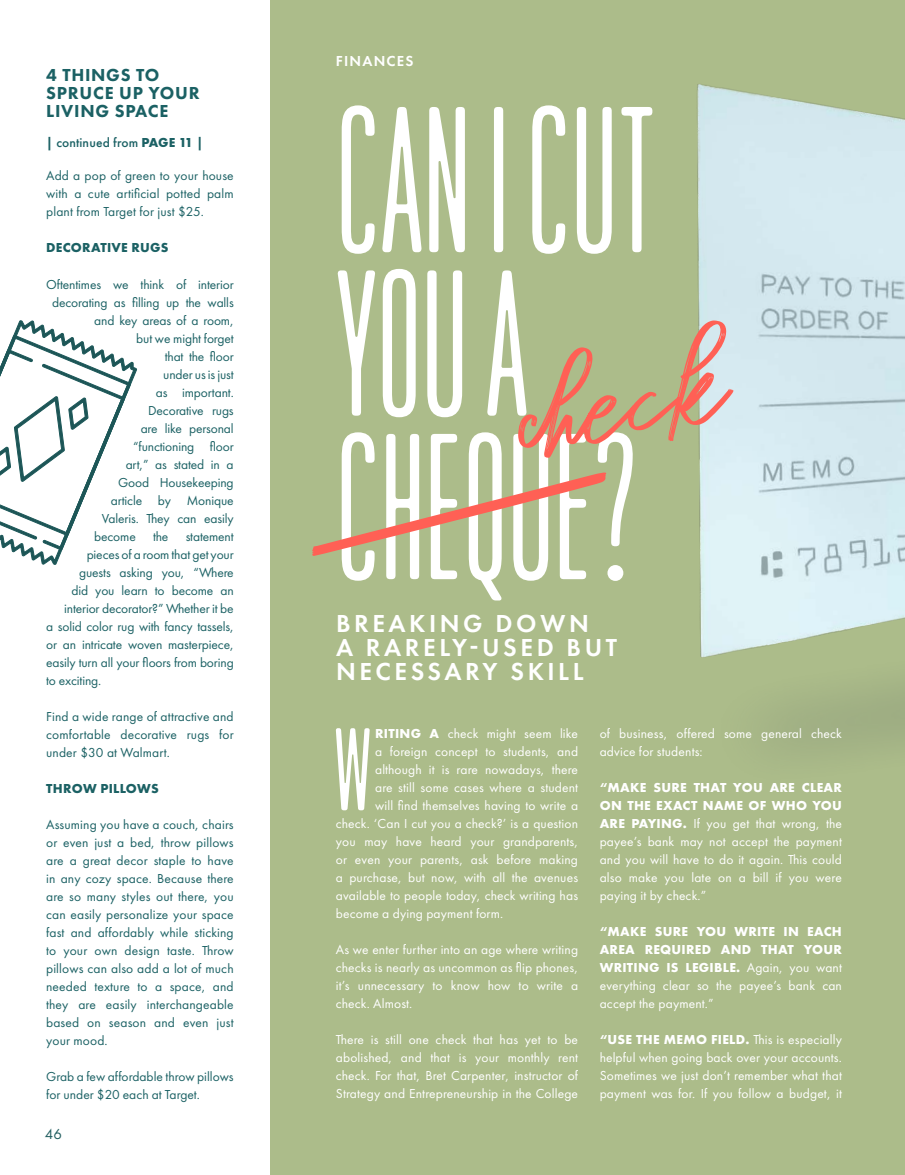
<style>
.page{position:relative;width:905px;height:1175px;background:#fff}
.page>*{position:absolute;margin:0;border:0;box-sizing:border-box;transform-origin:0 0}
.Pull_Quote{font:100 193.65px/163.4px "Cervo Neue Con";color:#fff}
.Body_Text{font:100 109.5px "Cervo Neue Con";color:#fff}
.Pull_Quote-2{font:600 25.5px/24px "Futura PT";letter-spacing:.14em;color:#fff}
.Pull_Quote-3{font:800 18px/18px "Futura PT";letter-spacing:.04em;color:#1b6164}
.Pull_Quote-4{font:600 15px "Futura PT";letter-spacing:.08em;color:#fff}
.Pull_Quote-5{font:15px "Futura PT";color:#225e60}
.Body_Text-2{font:13.5px/18px "Futura PT";letter-spacing:.01em;color:#fff;text-align:justify}
.Body_Text-3{font:13.5px/18px "Futura PT";letter-spacing:-.01em;color:#1b6164;text-align:justify}
.Body_Text-4{font:700 13.5px "Futura PT";letter-spacing:.02em;color:#1b6164}
.Body_Text-5{font:500 13.5px "Futura PT";letter-spacing:.01em;color:#1b6164}
.s1{font-weight:700}
</style>
<div class="page">
<div style="left:271px;top:0;width:633px;height:1174px;background:#acbc8a"></div>
<svg style="left:0;top:320px;width:137px;height:245px"></svg>
<svg style="left:312px;top:472px;width:294px;height:84px"></svg>
<img style="left:697px;top:84px;width:207px;height:657px">
<svg style="left:518px;top:320px;width:215px;height:138px"></svg>
<p class="Pull_Quote-3" style="left:46px;top:66px;width:115px">4 THINGS TO</p>
<p class="Pull_Quote-3" style="left:46px;top:84px;width:155px">SPRUCE UP YOUR<br>LIVING SPACE</p>
<p class="Body_Text-5" style="left:46px;top:134px;width:158px"><span class="s1">|</span> continued from <span class="s1">PAGE 11 |</span></p>
<p class="Body_Text-3" style="left:46px;top:167px;width:189px">Add a pop of green to your house with a cute artificial potted palm plant from Target for just $25.</p>
<p class="Body_Text-4" style="left:46px;top:239px;width:124px">DECORATIVE RUGS</p>
<p class="Body_Text-3" style="left:46px;top:275px;width:189px">Oftentimes we think of interior</p>
<p class="Body_Text-3" style="left:52px;top:293px;width:183px">decorating as filling up the walls</p>
<p class="Body_Text-3" style="left:94px;top:311px;width:141px">and key areas of a room,</p>
<p class="Body_Text-3" style="left:136px;top:329px;width:99px">but we might forget</p>
<p class="Body_Text-3" style="left:165px;top:347px;width:70px">that the floor</p>
<p class="Body_Text-3" style="left:163px;top:365px;width:72px">under us is just</p>
<p class="Body_Text-3" style="left:156px;top:383px;width:80px">as important.</p>
<p class="Body_Text-3" style="left:148px;top:401px;width:87px">Decorative rugs</p>
<p class="Body_Text-3" style="left:141px;top:419px;width:95px">are like personal</p>
<p class="Body_Text-3" style="left:133px;top:437px;width:102px">“functioning floor</p>
<p class="Body_Text-3" style="left:126px;top:455px;width:110px">art,” as stated in a</p>
<p class="Body_Text-3" style="left:118px;top:473px;width:117px">Good Housekeeping</p>
<p class="Body_Text-3" style="left:111px;top:491px;width:124px">article by Monique</p>
<p class="Body_Text-3" style="left:102px;top:509px;width:134px">Valeris. They can easily</p>
<p class="Body_Text-3" style="left:94px;top:527px;width:43px">become</p>
<p class="Body_Text-3" style="left:153px;top:527px;width:17px">the</p>
<p class="Body_Text-3" style="left:186px;top:527px;width:50px">statement</p>
<p class="Body_Text-3" style="left:87px;top:545px;width:149px">pieces of a room that get your</p>
<p class="Body_Text-3" style="left:79px;top:563px;width:156px">guests asking you, “Where</p>
<p class="Body_Text-3" style="left:72px;top:581px;width:163px">did you learn to become an</p>
<p class="Body_Text-3" style="left:64px;top:599px;width:171px">interior decorator?” Whether it be</p>
<p class="Body_Text-3" style="left:46px;top:617px;width:189px">a solid color rug with fancy tassels,</p>
<p class="Body_Text-3" style="left:46px;top:635px;width:189px">or an intricate woven masterpiece,</p>
<p class="Body_Text-3" style="left:46px;top:653px;width:189px">easily turn all your floors from boring</p>
<p class="Body_Text-3" style="left:46px;top:671px;width:57px">to exciting.</p>
<p class="Body_Text-3" style="left:46px;top:707px;width:189px">Find a wide range of attractive and comfortable decorative rugs for under $30 at Walmart.</p>
<p class="Body_Text-4" style="left:46px;top:779px;width:114px">THROW PILLOWS</p>
<p class="Body_Text-3" style="left:46px;top:815px;width:189px">Assuming you have a couch, chairs or even just a bed, throw pillows are a great decor staple to have in any cozy space. Because there are so many styles out there, you can easily personalize your space fast and affordably while sticking to your own design taste. Throw pillows can also add a lot of much needed texture to a space, and they are easily interchangeable based on season and even just your mood.</p>
<p class="Body_Text-3" style="left:46px;top:1067px;width:189px">Grab a few affordable throw pillows for under $20 each at Target.</p>
<p class="Pull_Quote-5" style="left:45px;top:1125px;width:19px">46</p>
<p class="Pull_Quote-4" style="left:336px;top:52px;width:79px">FINANCES</p>
<p class="Pull_Quote" style="left:336px;top:103px;width:322px">CAN I CUT<br>YOU A<br>CHEQUE?</p>
<p class="Pull_Quote-2" style="left:336px;top:610px;width:282px">BREAKING DOWN<br>A RARELY-USED BUT<br>NECESSARY SKILL</p>
<p class="Body_Text" style="left:335px;top:705px;width:37px">W</p>
<p class="Body_Text-2" style="left:375px;top:724px;width:204px"><span class="s1">RITING A</span> check might seem like</p>
<p class="Body_Text-2" style="left:375px;top:742px;width:204px">a foreign concept to students, and</p>
<p class="Body_Text-2" style="left:375px;top:760px;width:204px">although it is rare nowadays, there</p>
<p class="Body_Text-2" style="left:375px;top:778px;width:204px">are still some cases where a student</p>
<p class="Body_Text-2" style="left:375px;top:796px;width:204px">will find themselves having to write a</p>
<p class="Body_Text-2" style="left:336px;top:814px;width:244px">check. ‘Can I cut you a check?’ is a question</p>
<p class="Body_Text-2" style="left:336px;top:832px;width:244px">you may have heard your grandparents,</p>
<p class="Body_Text-2" style="left:336px;top:850px;width:244px">or even your parents, ask before making</p>
<p class="Body_Text-2" style="left:336px;top:868px;width:244px">a purchase, but now, with all the avenues</p>
<p class="Body_Text-2" style="left:336px;top:886px;width:244px">available to people today, check writing has</p>
<p class="Body_Text-2" style="left:336px;top:904px;width:169px">become a dying payment form.</p>
<p class="Body_Text-2" style="left:336px;top:940px;width:244px">As we enter further into an age where writing checks is nearly as uncommon as flip phones, it’s unnecessary to know how to write a check. Almost.</p>
<p class="Body_Text-2" style="left:336px;top:1030px;width:244px">There is still one check that has yet to be abolished, and that is your monthly rent check. For that, Bret Carpenter, instructor of Strategy and Entrepreneurship in the College</p>
<p class="Body_Text-2" style="left:599px;top:724px;width:244px">of business, offered some general check advice for students:</p>
<p class="Body_Text-2" style="left:599px;top:778px;width:244px"><span class="s1">“MAKE SURE THAT YOU ARE CLEAR ON THE EXACT NAME OF WHO YOU ARE PAYING.</span> If you get that wrong, the payee’s bank may not accept the payment and you will have to do it again. This could also make you late on a bill if you were paying it by check.”</p>
<p class="Body_Text-2" style="left:599px;top:922px;width:244px"><span class="s1">“MAKE SURE YOU WRITE IN EACH AREA REQUIRED AND THAT YOUR WRITING IS LEGIBLE.</span> Again, you want everything clear so the payee’s bank can accept the payment.”</p>
<p class="Body_Text-2" style="left:599px;top:1030px;width:244px"><span class="s1">“USE THE MEMO FIELD.</span> This is especially helpful when going back over your accounts.<br>Sometimes we just don’t remember what that payment was for. If you follow a budget, it</p>
</div>
